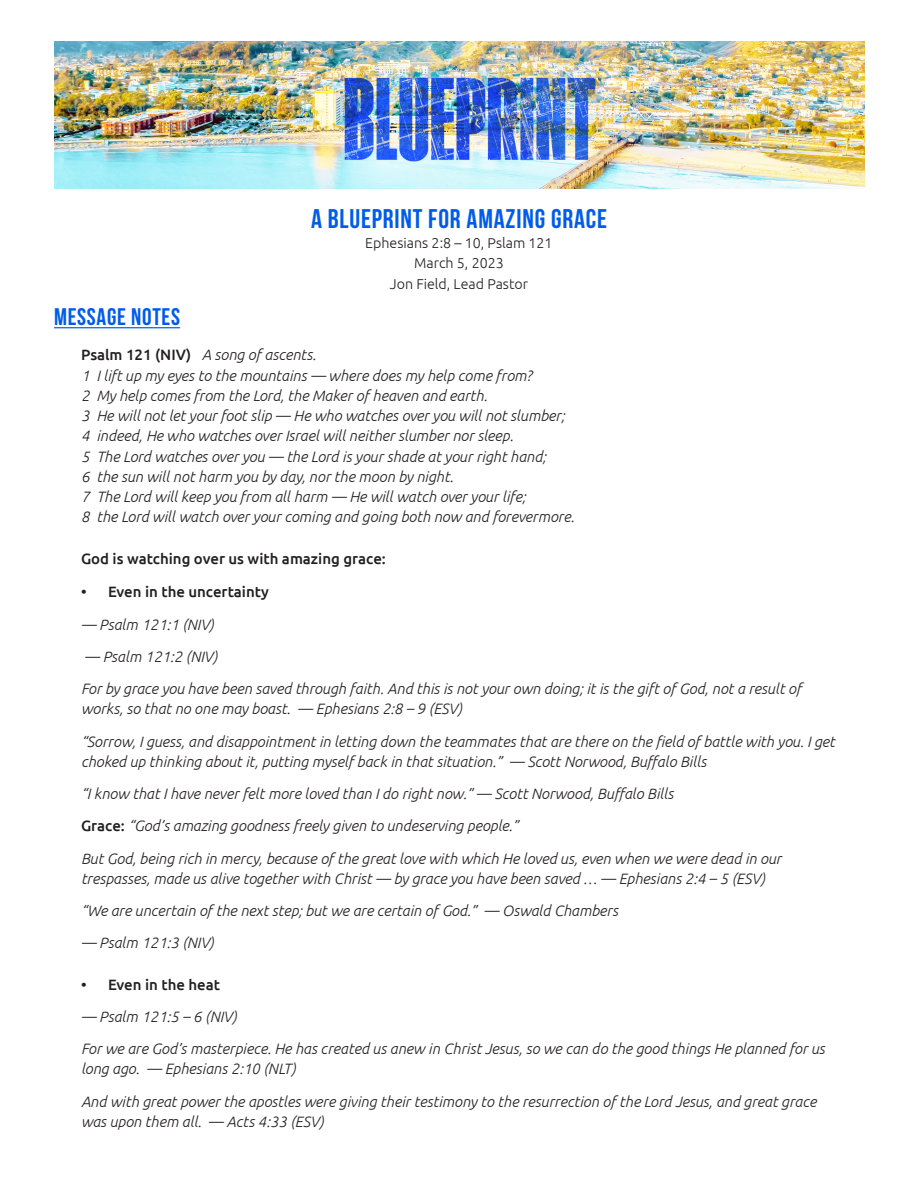
<style>
.page{position:relative;width:918px;height:1188px;background:#fff}
.page>*{position:absolute;margin:0;border:0;box-sizing:border-box;transform-origin:0 0}
.Message_-_Title_top{font:700 27px "Bebas Neue";letter-spacing:.03em;color:#005ce8}
.Message_-_section_na{font:700 24px "Bebas Neue";letter-spacing:.03em;color:#005ce8}
.Message_-_verse{font:italic 300 15px/20.2px "Ubuntu";color:#231f20}
.message_-_text_reg_n{font:500 15px "Ubuntu";color:#231f20}
.Message_-_Title_top-2{font:300 14.25px "Ubuntu";color:#231f20}
.s1{font-weight:500;font-style:normal}
</style>
<div class="page">
<img style="left:54px;top:41px;width:811px;height:148px">
<hr style="left:54px;top:327px;width:126px;height:1px;background:#005ce8">
<p class="Message_-_Title_top" style="left:311px;top:203px;width:297px">A BLUEPRINT FOR AMAZING GRACE</p>
<p class="Message_-_Title_top-2" style="left:365px;top:234px;width:189px">Ephesians 2:8 – 10, Pslam 121</p>
<p class="Message_-_Title_top-2" style="left:414px;top:254px;width:91px">March 5, 2023</p>
<p class="Message_-_Title_top-2" style="left:390px;top:275px;width:140px">Jon Field, Lead Pastor</p>
<p class="Message_-_section_na" style="left:54px;top:304px;width:128px">MESSAGE NOTES</p>
<p class="Message_-_verse" style="left:81px;top:345px;width:237px"><span class="s1">Psalm 121 (NIV)</span> A song of ascents.</p>
<p class="Message_-_verse" style="left:81px;top:365px;width:453px">1 I lift up my eyes to the mountains — where does my help come from?</p>
<p class="Message_-_verse" style="left:81px;top:385px;width:408px">2 My help comes from the Lord, the Maker of heaven and earth.</p>
<p class="Message_-_verse" style="left:81px;top:405px;width:485px">3 He will not let your foot slip — He who watches over you will not slumber;</p>
<p class="Message_-_verse" style="left:81px;top:426px;width:434px">4 indeed, He who watches over Israel will neither slumber nor sleep.</p>
<p class="Message_-_verse" style="left:81px;top:446px;width:467px">5 The Lord watches over you — the Lord is your shade at your right hand;</p>
<p class="Message_-_verse" style="left:81px;top:466px;width:374px">6 the sun will not harm you by day, nor the moon by night.</p>
<p class="Message_-_verse" style="left:81px;top:486px;width:446px">7 The Lord will keep you from all harm — He will watch over your life;</p>
<p class="Message_-_verse" style="left:81px;top:507px;width:495px">8 the Lord will watch over your coming and going both now and forevermore.</p>
<p class="message_-_text_reg_n" style="left:81px;top:550px;width:306px">God is watching over us with amazing grace:</p>
<p class="message_-_text_reg_n" style="left:81px;top:583px;width:189px">• Even in the uncertainty</p>
<p class="Message_-_verse" style="left:81px;top:614px;width:134px">— Psalm 121:1 (NIV)</p>
<p class="Message_-_verse" style="left:84px;top:646px;width:134px">— Psalm 121:2 (NIV)</p>
<p class="Message_-_verse" style="left:81px;top:678px;width:722px">For by grace you have been saved through faith. And this is not your own doing; it is the gift of God, not a result of works, so that no one may boast. — Ephesians 2:8 – 9 (ESV)</p>
<p class="Message_-_verse" style="left:81px;top:731px;width:755px">“Sorrow, I guess, and disappointment in letting down the teammates that are there on the field of battle with you. I get choked up thinking about it, putting myself back in that situation.” — Scott Norwood, Buffalo Bills</p>
<p class="Message_-_verse" style="left:81px;top:783px;width:594px">“I know that I have never felt more loved than I do right now.” — Scott Norwood, Buffalo Bills</p>
<p class="Message_-_verse" style="left:81px;top:816px;width:439px"><span class="s1">Grace:</span> “God’s amazing goodness freely given to undeserving people.”</p>
<p class="Message_-_verse" style="left:81px;top:848px;width:702px">But God, being rich in mercy, because of the great love with which He loved us, even when we were dead in our trespasses, made us alive together with Christ — by grace you have been saved … — Ephesians 2:4 – 5 (ESV)</p>
<p class="Message_-_verse" style="left:81px;top:900px;width:539px">“We are uncertain of the next step; but we are certain of God.” — Oswald Chambers</p>
<p class="Message_-_verse" style="left:81px;top:933px;width:134px">— Psalm 121:3 (NIV)</p>
<p class="message_-_text_reg_n" style="left:81px;top:975px;width:141px">• Even in the heat</p>
<p class="Message_-_verse" style="left:81px;top:1006px;width:157px">— Psalm 121:5 – 6 (NIV)</p>
<p class="Message_-_verse" style="left:81px;top:1038px;width:745px">For we are God’s masterpiece. He has created us anew in Christ Jesus, so we can do the good things He planned for us long ago. — Ephesians 2:10 (NLT)</p>
<p class="Message_-_verse" style="left:81px;top:1091px;width:737px">And with great power the apostles were giving their testimony to the resurrection of the Lord Jesus, and great grace was upon them all. — Acts 4:33 (ESV)</p>
</div>
